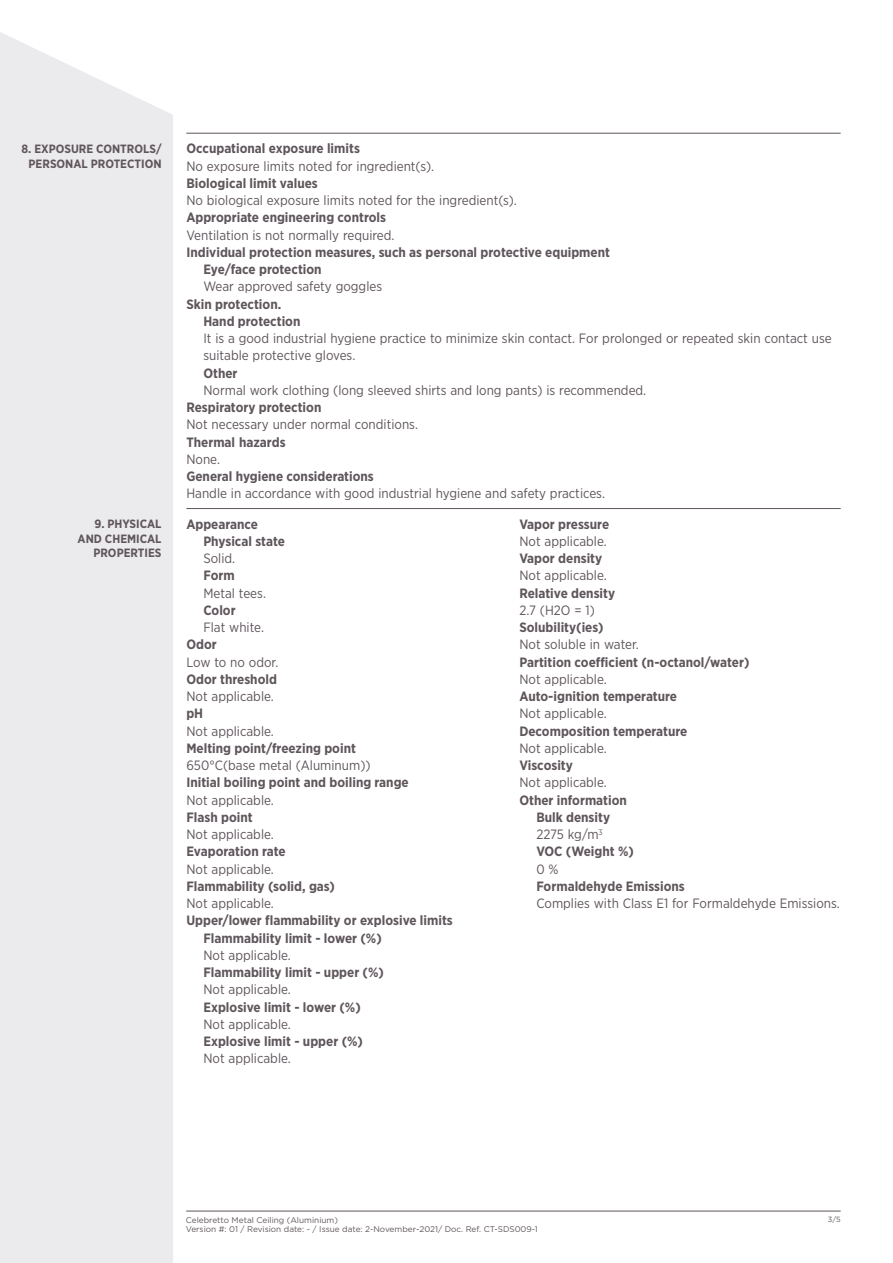
<style>
.page{position:relative;width:893px;height:1263px;background:#fff}
.page>*{position:absolute;margin:0;border:0;box-sizing:border-box;transform-origin:0 0}
.Helvetica_light_10pt{font:13.5px/17.2px "Gotham Narrow";color:#5f565c}
.Helvetica_light_10pt-2{font:700 13.5px "Gotham Narrow";color:#5f565c}
.Helvetica_light_10pt-3{font:700 12px/14.4px "Gotham Narrow";color:#5f565c;text-align:center}
.t1{font:8.25px "Gotham";color:#5f565c}
.t2{font:7.5px "Gotham";color:#5f565c}
</style>
<div class="page">
<div style="left:0;top:32px;width:173px;height:1231px;background:#ebeaec"></div>
<hr style="left:186px;top:133px;width:655px;height:1px;background:#5f565c">
<hr style="left:186px;top:508px;width:655px;height:1px;background:#5f565c">
<hr style="left:186px;top:1211px;width:655px;height:1px;background:#5f565c">
<p class="Helvetica_light_10pt-3" style="left:22px;top:142px;width:142px">8. EXPOSURE CONTROLS/<br>PERSONAL PROTECTION</p>
<p class="Helvetica_light_10pt-3" style="left:78px;top:517px;width:85px;text-align:right">9. PHYSICAL<br>AND CHEMICAL<br>PROPERTIES</p>
<p class="Helvetica_light_10pt-2" style="left:186px;top:140px;width:175px">Occupational exposure limits</p>
<p class="Helvetica_light_10pt" style="left:186px;top:157px;width:249px">No exposure limits noted for ingredient(s).</p>
<p class="Helvetica_light_10pt-2" style="left:186px;top:174px;width:133px">Biological limit values</p>
<p class="Helvetica_light_10pt" style="left:186px;top:191px;width:332px">No biological exposure limits noted for the ingredient(s).</p>
<p class="Helvetica_light_10pt-2" style="left:186px;top:209px;width:201px">Appropriate engineering controls</p>
<p class="Helvetica_light_10pt" style="left:186px;top:226px;width:210px">Ventilation is not normally required.</p>
<p class="Helvetica_light_10pt-2" style="left:186px;top:243px;width:425px">Individual protection measures, such as personal protective equipment</p>
<p class="Helvetica_light_10pt-2" style="left:203px;top:261px;width:120px">Eye/face protection</p>
<p class="Helvetica_light_10pt" style="left:203px;top:278px;width:180px">Wear approved safety goggles</p>
<p class="Helvetica_light_10pt-2" style="left:186px;top:295px;width:96px">Skin protection.</p>
<p class="Helvetica_light_10pt-2" style="left:203px;top:312px;width:99px">Hand protection</p>
<p class="Helvetica_light_10pt" style="left:203px;top:329px;width:630px">It is a good industrial hygiene practice to minimize skin contact. For prolonged or repeated skin contact use suitable protective gloves.</p>
<p class="Helvetica_light_10pt-2" style="left:203px;top:364px;width:36px">Other</p>
<p class="Helvetica_light_10pt" style="left:203px;top:381px;width:444px">Normal work clothing (long sleeved shirts and long pants) is recommended.</p>
<p class="Helvetica_light_10pt-2" style="left:186px;top:399px;width:137px">Respiratory protection</p>
<p class="Helvetica_light_10pt" style="left:186px;top:416px;width:233px">Not necessary under normal conditions.</p>
<p class="Helvetica_light_10pt-2" style="left:186px;top:433px;width:101px">Thermal hazards</p>
<p class="Helvetica_light_10pt" style="left:186px;top:450px;width:35px">None.</p>
<p class="Helvetica_light_10pt-2" style="left:186px;top:468px;width:189px">General hygiene considerations</p>
<p class="Helvetica_light_10pt" style="left:186px;top:485px;width:420px">Handle in accordance with good industrial hygiene and safety practices.</p>
<p class="Helvetica_light_10pt-2" style="left:186px;top:515px;width:73px">Appearance</p>
<p class="Helvetica_light_10pt-2" style="left:203px;top:532px;width:83px">Physical state</p>
<p class="Helvetica_light_10pt" style="left:203px;top:549px;width:33px">Solid.</p>
<p class="Helvetica_light_10pt-2" style="left:203px;top:567px;width:33px">Form</p>
<p class="Helvetica_light_10pt" style="left:203px;top:584px;width:64px">Metal tees.</p>
<p class="Helvetica_light_10pt-2" style="left:203px;top:601px;width:34px">Color</p>
<p class="Helvetica_light_10pt" style="left:203px;top:618px;width:62px">Flat white.</p>
<p class="Helvetica_light_10pt-2" style="left:186px;top:636px;width:32px">Odor</p>
<p class="Helvetica_light_10pt" style="left:186px;top:653px;width:93px">Low to no odor.</p>
<p class="Helvetica_light_10pt-2" style="left:186px;top:670px;width:92px">Odor threshold</p>
<p class="Helvetica_light_10pt" style="left:186px;top:687px;width:89px">Not applicable.</p>
<p class="Helvetica_light_10pt-2" style="left:186px;top:705px;width:18px">pH</p>
<p class="Helvetica_light_10pt" style="left:186px;top:722px;width:89px">Not applicable.</p>
<p class="Helvetica_light_10pt-2" style="left:186px;top:739px;width:171px">Melting point/freezing point</p>
<p class="Helvetica_light_10pt" style="left:186px;top:756px;width:186px">650°C(base metal (Aluminum))</p>
<p class="Helvetica_light_10pt-2" style="left:186px;top:774px;width:224px">Initial boiling point and boiling range</p>
<p class="Helvetica_light_10pt" style="left:186px;top:791px;width:89px">Not applicable.</p>
<p class="Helvetica_light_10pt-2" style="left:186px;top:808px;width:68px">Flash point</p>
<p class="Helvetica_light_10pt" style="left:186px;top:825px;width:89px">Not applicable.</p>
<p class="Helvetica_light_10pt-2" style="left:186px;top:843px;width:101px">Evaporation rate</p>
<p class="Helvetica_light_10pt" style="left:186px;top:860px;width:89px">Not applicable.</p>
<p class="Helvetica_light_10pt-2" style="left:186px;top:877px;width:150px">Flammability (solid, gas)</p>
<p class="Helvetica_light_10pt" style="left:186px;top:894px;width:89px">Not applicable.</p>
<p class="Helvetica_light_10pt-2" style="left:186px;top:912px;width:268px">Upper/lower flammability or explosive limits</p>
<p class="Helvetica_light_10pt-2" style="left:203px;top:929px;width:180px">Flammability limit - lower (%)</p>
<p class="Helvetica_light_10pt" style="left:203px;top:946px;width:89px">Not applicable.</p>
<p class="Helvetica_light_10pt-2" style="left:203px;top:964px;width:182px">Flammability limit - upper (%)</p>
<p class="Helvetica_light_10pt" style="left:203px;top:981px;width:89px">Not applicable.</p>
<p class="Helvetica_light_10pt-2" style="left:203px;top:998px;width:159px">Explosive limit - lower (%)</p>
<p class="Helvetica_light_10pt" style="left:203px;top:1015px;width:89px">Not applicable.</p>
<p class="Helvetica_light_10pt-2" style="left:203px;top:1033px;width:161px">Explosive limit - upper (%)</p>
<p class="Helvetica_light_10pt" style="left:203px;top:1050px;width:89px">Not applicable.</p>
<p class="Helvetica_light_10pt-2" style="left:519px;top:515px;width:91px">Vapor pressure</p>
<p class="Helvetica_light_10pt" style="left:519px;top:532px;width:89px">Not applicable.</p>
<p class="Helvetica_light_10pt-2" style="left:519px;top:550px;width:84px">Vapor density</p>
<p class="Helvetica_light_10pt" style="left:519px;top:567px;width:89px">Not applicable.</p>
<p class="Helvetica_light_10pt-2" style="left:519px;top:584px;width:97px">Relative density</p>
<p class="Helvetica_light_10pt" style="left:519px;top:601px;width:77px">2.7 (H2O = 1)</p>
<p class="Helvetica_light_10pt-2" style="left:519px;top:619px;width:86px">Solubility(ies)</p>
<p class="Helvetica_light_10pt" style="left:519px;top:636px;width:121px">Not soluble in water.</p>
<p class="Helvetica_light_10pt-2" style="left:519px;top:653px;width:232px">Partition coefficient (n-octanol/water)</p>
<p class="Helvetica_light_10pt" style="left:519px;top:670px;width:89px">Not applicable.</p>
<p class="Helvetica_light_10pt-2" style="left:519px;top:688px;width:159px">Auto-ignition temperature</p>
<p class="Helvetica_light_10pt" style="left:519px;top:705px;width:89px">Not applicable.</p>
<p class="Helvetica_light_10pt-2" style="left:519px;top:722px;width:170px">Decomposition temperature</p>
<p class="Helvetica_light_10pt" style="left:519px;top:739px;width:89px">Not applicable.</p>
<p class="Helvetica_light_10pt-2" style="left:519px;top:757px;width:55px">Viscosity</p>
<p class="Helvetica_light_10pt" style="left:519px;top:774px;width:89px">Not applicable.</p>
<p class="Helvetica_light_10pt-2" style="left:519px;top:791px;width:109px">Other information</p>
<p class="Helvetica_light_10pt-2" style="left:536px;top:808px;width:75px">Bulk density</p>
<p class="Helvetica_light_10pt" style="left:536px;top:825px;width:68px">2275 kg/m<sup>3</sup></p>
<p class="Helvetica_light_10pt-2" style="left:536px;top:843px;width:99px">VOC (Weight %)</p>
<p class="Helvetica_light_10pt" style="left:536px;top:860px;width:24px">0 %</p>
<p class="Helvetica_light_10pt-2" style="left:536px;top:877px;width:150px">Formaldehyde Emissions</p>
<p class="Helvetica_light_10pt" style="left:536px;top:894px;width:305px">Complies with Class E1 for Formaldehyde Emissions.</p>
<p class="t1" style="left:186px;top:1214px;width:154px">Celebretto Metal Ceiling (Aluminium)</p>
<p class="t2" style="left:828px;top:1214px;width:14px">3/5</p>
<p class="t1" style="left:186px;top:1224px;width:354px">Version #: 01 / Revision date: - / Issue date: 2-November-2021/ Doc. Ref. CT-SDS009-1</p>
</div>
